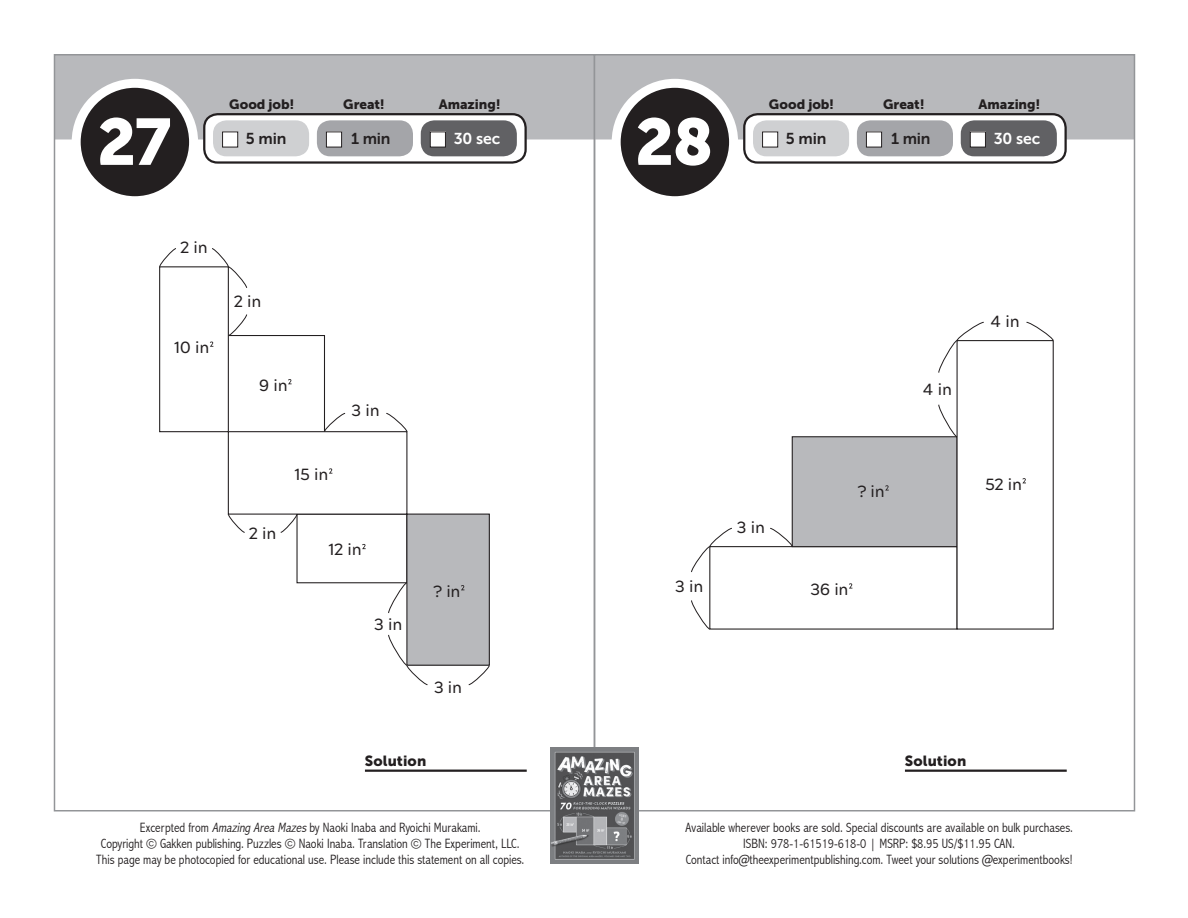
<style>
.page{position:relative;width:1188px;height:918px;background:#fff}
.page>*{position:absolute;margin:0;border:0;box-sizing:border-box;transform-origin:0 0}
.t1{font:65.1px "Museo Sans 900";color:#fff}
.t2{font:500 16.2px "Acherus Grotesque";letter-spacing:-.025em;color:#231f20}
.t3{font:15.75px "Museo Sans 700";letter-spacing:-.01em;color:#231f20}
.t4{font:15.75px "Museo Sans 700";letter-spacing:-.01em;color:#fff}
.t5{font:14.55px "Museo Sans 900";letter-spacing:.005em;color:#231f20}
.t6{font:300 condensed 13.5px/16.2px "Abadi";color:#231f20;text-align:center}
.t7{font:13.5px "Museo Sans 900";color:#231f20}
.s1{font-style:italic}
</style>
<div class="page">
<svg style="left:57px;top:57px;width:535px;height:82px;background:#bcbdc0"></svg>
<div style="left:421px;top:120px;width:96px;height:36px;background:#616164;border-radius:13px"></div>
<div style="left:317px;top:120px;width:96px;height:36px;background:#a4a5a9;border-radius:13px"></div>
<div style="left:213px;top:120px;width:96px;height:36px;background:#cfd0d2;border-radius:13px"></div>
<div style="left:223px;top:132px;width:15px;height:15px;background:#fff"></div>
<div style="left:222px;top:132px;width:16px;height:15px;border:1px solid #231f20"></div>
<div style="left:326px;top:132px;width:16px;height:15px;background:#fff"></div>
<div style="left:326px;top:132px;width:16px;height:15px;border:1px solid #231f20"></div>
<div style="left:430px;top:132px;width:15px;height:15px;background:#fff"></div>
<div style="left:430px;top:132px;width:16px;height:15px;border:1px solid #231f20"></div>
<hr style="left:365px;top:770px;width:162px;height:2px;background:#231f20">
<div style="left:228px;top:335px;width:97px;height:97px;border:1px solid #231f20"></div>
<div style="left:296px;top:514px;width:111px;height:69px;border:1px solid #231f20"></div>
<div style="left:159px;top:266px;width:70px;height:166px;border:1px solid #231f20"></div>
<svg style="left:228px;top:515px;width:70px;height:18px"></svg>
<div style="left:228px;top:431px;width:179px;height:84px;border:1px solid #231f20"></div>
<svg style="left:324px;top:413px;width:83px;height:19px"></svg>
<svg style="left:159px;top:248px;width:88px;height:88px"></svg>
<div style="left:407px;top:514px;width:82px;height:151px;background:#b8b9bc"></div>
<div style="left:406px;top:514px;width:84px;height:152px;border:1px solid #231f20"></div>
<svg style="left:288px;top:379px;width:4px;height:5px"></svg>
<svg style="left:362px;top:544px;width:4px;height:5px"></svg>
<svg style="left:210px;top:342px;width:4px;height:5px"></svg>
<svg style="left:329px;top:468px;width:4px;height:6px"></svg>
<svg style="left:388px;top:582px;width:102px;height:103px"></svg>
<div style="left:76px;top:83px;width:118px;height:118px;background:#231f20;border-radius:50%"></div>
<div style="left:72px;top:79px;width:126px;height:126px;border:9px solid #fff;border-radius:50%"></div>
<div style="left:203px;top:113px;width:324px;height:51px;border:2px solid #231f20;border-radius:13px"></div>
<svg style="left:597px;top:57px;width:535px;height:82px;background:#bcbdc0"></svg>
<div style="left:961px;top:120px;width:96px;height:36px;background:#616164;border-radius:13px"></div>
<div style="left:857px;top:120px;width:96px;height:36px;background:#a4a5a9;border-radius:13px"></div>
<div style="left:753px;top:120px;width:96px;height:36px;background:#cfd0d2;border-radius:13px"></div>
<div style="left:763px;top:132px;width:15px;height:15px;background:#fff"></div>
<div style="left:762px;top:132px;width:16px;height:15px;border:1px solid #231f20"></div>
<div style="left:866px;top:132px;width:16px;height:15px;background:#fff"></div>
<div style="left:866px;top:132px;width:16px;height:15px;border:1px solid #231f20"></div>
<div style="left:970px;top:132px;width:15px;height:15px;background:#fff"></div>
<div style="left:970px;top:132px;width:16px;height:15px;border:1px solid #231f20"></div>
<hr style="left:905px;top:770px;width:162px;height:2px;background:#231f20">
<div style="left:792px;top:437px;width:165px;height:110px;background:#b8b9bc"></div>
<div style="left:792px;top:436px;width:166px;height:111px;border:1px solid #231f20"></div>
<div style="left:957px;top:340px;width:97px;height:290px;border:1px solid #231f20"></div>
<svg style="left:691px;top:528px;width:102px;height:102px"></svg>
<svg style="left:938px;top:322px;width:116px;height:115px"></svg>
<svg style="left:849px;top:583px;width:4px;height:6px"></svg>
<svg style="left:885px;top:485px;width:4px;height:6px"></svg>
<svg style="left:1022px;top:478px;width:4px;height:5px"></svg>
<div style="left:616px;top:83px;width:118px;height:118px;background:#231f20;border-radius:50%"></div>
<div style="left:612px;top:79px;width:126px;height:126px;border:9px solid #fff;border-radius:50%"></div>
<div style="left:743px;top:113px;width:324px;height:51px;border:2px solid #231f20;border-radius:13px"></div>
<img style="left:551px;top:748px;width:88px;height:116px">
<h1 class="t1" style="left:97px;top:105px;width:76px">27</h1>
<p class="t7" style="left:229px;top:96px;width:67px">Good job!</p>
<p class="t7" style="left:343px;top:96px;width:43px">Great!</p>
<p class="t7" style="left:439px;top:96px;width:63px">Amazing!</p>
<p class="t3" style="left:246px;top:130px;width:42px">5 min</p>
<p class="t3" style="left:351px;top:130px;width:41px">1 min</p>
<p class="t4" style="left:454px;top:130px;width:48px">30 sec</p>
<p class="t2" style="left:180px;top:234px;width:29px">2 in</p>
<p class="t2" style="left:174px;top:334px;width:37px">10 in</p>
<p class="t2" style="left:234px;top:288px;width:29px">2 in</p>
<p class="t2" style="left:259px;top:371px;width:30px">9 in</p>
<p class="t2" style="left:352px;top:397px;width:29px">3 in</p>
<p class="t2" style="left:249px;top:520px;width:29px">2 in</p>
<p class="t2" style="left:295px;top:461px;width:35px">15 in</p>
<p class="t2" style="left:328px;top:536px;width:35px">12 in</p>
<p class="t2" style="left:374px;top:610px;width:29px">3 in</p>
<p class="t2" style="left:434px;top:577px;width:28px">? in</p>
<p class="t2" style="left:434px;top:673px;width:29px">3 in</p>
<p class="t5" style="left:365px;top:753px;width:63px">Solution</p>
<p class="t6" style="left:96px;top:819px;width:430px">Excerpted from <span class="s1">Amazing Area Mazes</span>by Naoki Inaba and Ryoichi Murakami.<br>Copyright © Gakken publishing. Puzzles © Naoki Inaba. Translation © The Experiment, LLC.<br>This page may be photocopied for educational use. Please include this statement on all copies.</p>
<h1 class="t1" style="left:635px;top:105px;width:80px">28</h1>
<p class="t7" style="left:769px;top:96px;width:67px">Good job!</p>
<p class="t7" style="left:883px;top:96px;width:43px">Great!</p>
<p class="t7" style="left:979px;top:96px;width:63px">Amazing!</p>
<p class="t3" style="left:786px;top:130px;width:42px">5 min</p>
<p class="t3" style="left:891px;top:130px;width:41px">1 min</p>
<p class="t4" style="left:994px;top:130px;width:48px">30 sec</p>
<p class="t2" style="left:675px;top:573px;width:29px">3 in</p>
<p class="t2" style="left:737px;top:514px;width:29px">3 in</p>
<p class="t2" style="left:858px;top:477px;width:28px">? in</p>
<p class="t2" style="left:810px;top:575px;width:39px">36 in</p>
<p class="t2" style="left:923px;top:375px;width:30px">4 in</p>
<p class="t2" style="left:991px;top:308px;width:30px">4 in</p>
<p class="t2" style="left:985px;top:470px;width:38px">52 in</p>
<p class="t5" style="left:905px;top:753px;width:63px">Solution</p>
<p class="t6" style="left:685px;top:819px;width:389px">Available wherever books are sold. Special discounts are available on bulk purchases.<br>ISBN: 978-1-61519-618-0 | MSRP: $8.95 US/$11.95 CAN.<br>Contact info@theexperimentpublishing.com. Tweet your solutions @experimentbooks!</p>
</div>
